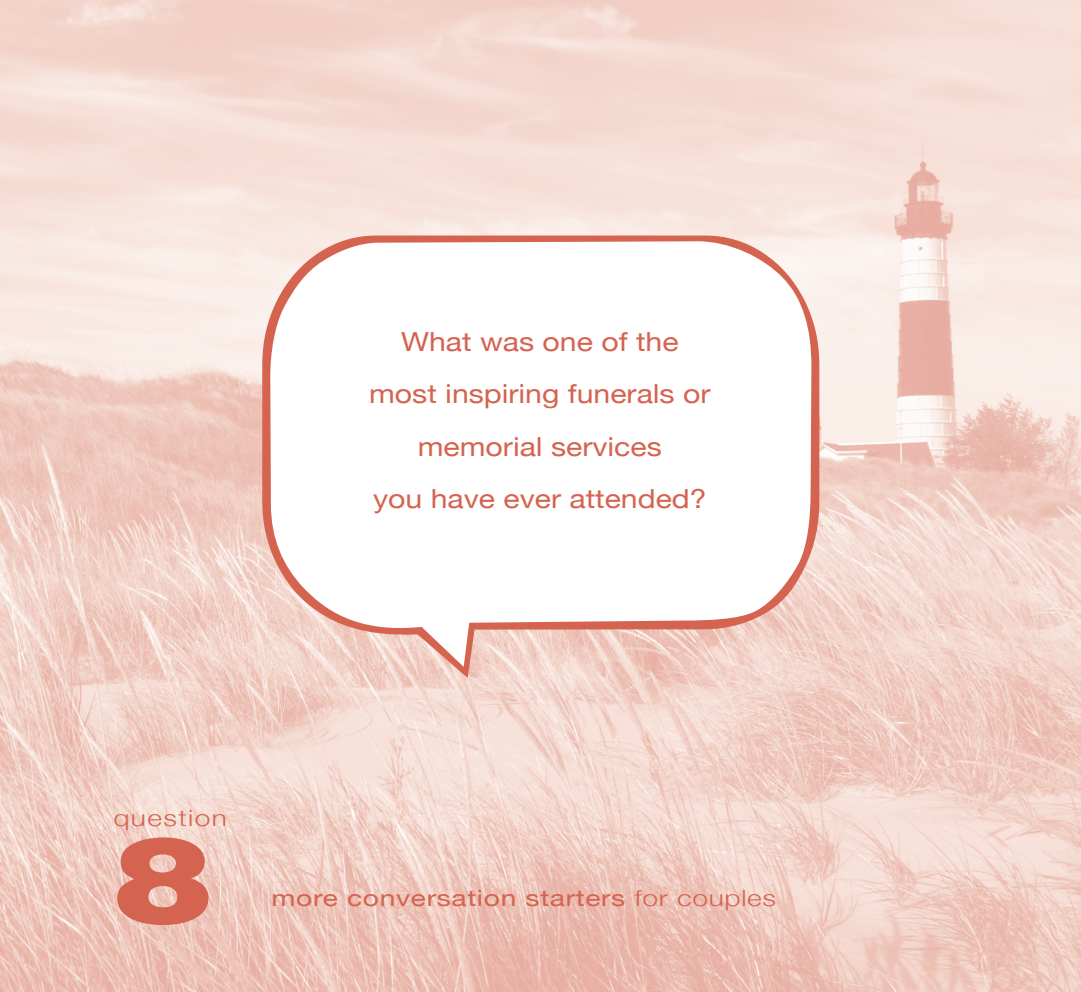
<style>
.page{position:relative;width:1081px;height:992px;background:#fff}
.page>*{position:absolute;margin:0;border:0;box-sizing:border-box;transform-origin:0 0}
.t1{font:900 120px "Helvetica";color:#d4634f;scale:1.25 1}
.t2{font:26.25px/52.5px "Helvetica Neue";color:#d4634f;text-align:center;scale:1.15 1}
.t3{font:22.5px "Helvetica Neue";letter-spacing:.025em;color:#d4634f;scale:1.25 1}
.t4{font:300 22.5px "Helvetica Neue";letter-spacing:.05em;color:#d4634f;scale:1.25 1}
.s1{font-weight:300}
</style>
<div class="page">
<img style="left:0;top:0;width:1080px;height:992px">
<svg style="left:262px;top:236px;width:557px;height:442px"></svg>
<p class="t2" style="left:369px;top:313px;width:298px">What was one of the most inspiring funerals or memorial services<br>you have ever attended?</p>
<p class="t4" style="left:113px;top:800px;width:92px">question</p>
<h1 class="t1" style="left:113px;top:802px;width:82px">8</h1>
<p class="t3" style="left:271px;top:878px;width:405px">more conversation starters <span class="s1">for couples</span></p>
</div>
